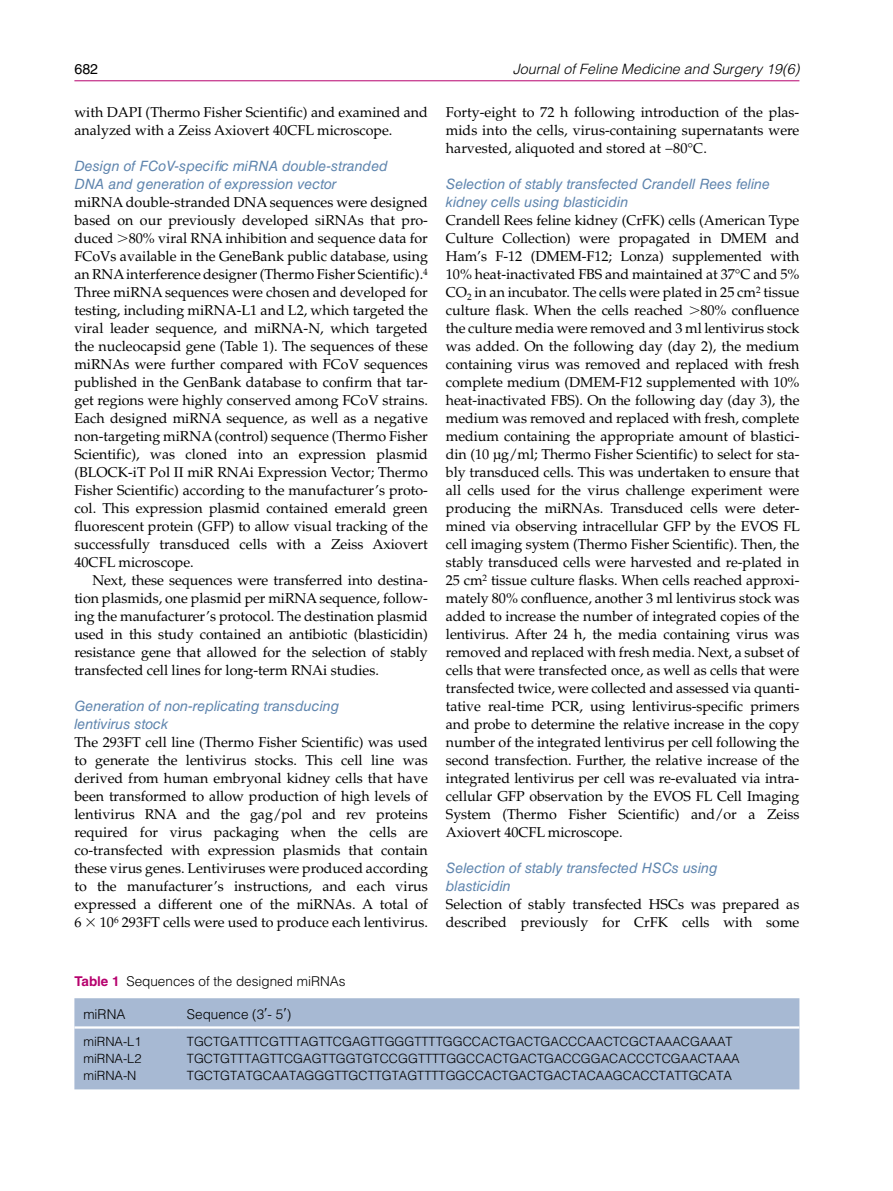
<style>
.page{position:relative;width:893px;height:1191px;background:#fff}
.page>*{position:absolute;margin:0;border:0;box-sizing:border-box;transform-origin:0 0}
.t1{font:14.25px/18px "Palatino LT Std";color:#000;text-align:justify}
.t2{font:italic 14.25px/18px "Helvetica LT Std";color:#5f85ae}
.t3{font:italic 300 14.25px "Helvetica LT Std";color:#000}
.t4{font:14.25px "Helvetica LT Std";color:#000}
.t5{font:300 13.5px "Helvetica LT Std";color:#000}
.t6{font:300 12.75px "Helvetica LT Std";color:#000}
.s1{font-weight:700;color:#b6006d}
</style>
<div class="page">
<hr style="left:74px;top:80px;width:725px;height:1px;background:#b6006d">
<div style="left:74px;top:998px;width:725px;height:91px;background:#a7b9d3"></div>
<hr style="left:74px;top:1026px;width:104px;height:2px;background:#fff">
<hr style="left:178px;top:1026px;width:621px;height:2px;background:#fff">
<p class="t4" style="left:74px;top:61px;width:25px">682</p>
<p class="t3" style="left:513px;top:60px;width:288px">Journal of Feline Medicine and Surgery 19(6)</p>
<p class="t1" style="left:74px;top:103px;width:355px">with DAPI (Thermo Fisher Scientific) and examined and analyzed with a Zeiss Axiovert 40CFL microscope.</p>
<p class="t2" style="left:74px;top:157px;width:315px">Design of FCoV-specific miRNA double-stranded<br>DNA and generation of expression vector</p>
<p class="t1" style="left:74px;top:193px;width:355px">miRNA double-stranded DNA sequences were designed based on our previously developed siRNAs that pro&shy;duced 80% viral RNA inhibition and sequence data for FCoVs available in the GeneBank public database, using an RNA interference designer (Thermo Fisher Scientific).<sup>4<br></sup>Three miRNA sequences were chosen and developed for testing, including miRNA-L1 and L2, which targeted the viral leader sequence, and miRNA-N, which targeted the nucleocapsid gene (Table 1). The sequences of these miRNAs were further compared with FCoV sequences published in the GenBank database to confirm that tar&shy;get regions were highly conserved among FCoV strains.<br>Each designed miRNA sequence, as well as a negative non-targeting miRNA (control) sequence (Thermo Fisher Scientific), was cloned into an expression plasmid (BLOCK-iT Pol II miR RNAi Expression Vector; Thermo Fisher Scientific) according to the manufacturer’s proto&shy;col. This expression plasmid contained emerald green fluorescent protein (GFP) to allow visual tracking of the successfully transduced cells with a Zeiss Axiovert 40CFL microscope.</p>
<p class="t1" style="left:74px;top:571px;width:355px;text-indent:18px">Next, these sequences were transferred into destina&shy;tion plasmids, one plasmid per miRNA sequence, follow&shy;ing the manufacturer’s protocol. The destination plasmid used in this study contained an antibiotic (blasticidin) resistance gene that allowed for the selection of stably transfected cell lines for long-term RNAi studies.</p>
<p class="t2" style="left:74px;top:697px;width:267px">Generation of non-replicating transducing lentivirus stock</p>
<p class="t1" style="left:74px;top:733px;width:355px">The 293FT cell line (Thermo Fisher Scientific) was used to generate the lentivirus stocks. This cell line was derived from human embryonal kidney cells that have been transformed to allow production of high levels of lentivirus RNA and the gag/pol and rev proteins required for virus packaging when the cells are co-transfected with expression plasmids that contain these virus genes. Lentiviruses were produced according to the manufacturer’s instructions, and each virus expressed a different one of the miRNAs. A total of 6</p>
<p class="t1" style="left:446px;top:103px;width:355px">Forty-eight to 72 h following introduction of the plas&shy;mids into the cells, virus-containing supernatants were harvested, aliquoted and stored at −80°C.</p>
<p class="t2" style="left:446px;top:175px;width:326px">Selection of stably transfected Crandell Rees feline kidney cells using blasticidin</p>
<p class="t1" style="left:446px;top:211px;width:356px">Crandell Rees feline kidney (CrFK) cells (American Type Culture Collection) were propagated in DMEM and Ham’s F-12 (DMEM-F12; Lonza) supplemented with 10% heat-inactivated FBS and maintained at 37°C and 5% CO<sub>2</sub> in an incubator. The cells were plated in 25 cm<sup>2</sup> tissue culture flask. When the cells reached 80% confluence the culture media were removed and 3 ml lentivirus stock was added. On the following day (day 2), the medium containing virus was removed and replaced with fresh complete medium (DMEM-F12 supplemented with 10% heat-inactivated FBS). On the following day (day 3), the medium was removed and replaced with fresh, complete medium containing the appropriate amount of blastici&shy;din (10 μg/ml; Thermo Fisher Scientific) to select for sta&shy;bly transduced cells. This was undertaken to ensure that all cells used for the virus challenge experiment were producing the miRNAs. Transduced cells were deter&shy;mined via observing intracellular GFP by the EVOS FL cell imaging system (Thermo Fisher Scientific). Then, the stably transduced cells were harvested and re-plated in 25 cm<sup>2</sup> tissue culture flasks. When cells reached approxi&shy;mately 80% confluence, another 3 ml lentivirus stock was added to increase the number of integrated copies of the lentivirus. After 24 h, the media containing virus was removed and replaced with fresh media. Next, a subset of cells that were transfected once, as well as cells that were transfected twice, were collected and assessed via quanti&shy;tative real-time PCR, using lentivirus-specific primers and probe to determine the relative increase in the copy number of the integrated lentivirus per cell following the second transfection. Further, the relative increase of the integrated lentivirus per cell was re-evaluated via intra&shy;cellular GFP observation by the EVOS FL Cell Imaging System (Thermo Fisher Scientific) and/or a Zeiss Axiovert 40CFL microscope.</p>
<p class="t2" style="left:446px;top:859px;width:273px">Selection of stably transfected HSCs using blasticidin</p>
<p class="t1" style="left:446px;top:895px;width:355px">Selection of stably transfected HSCs was prepared as described previously for CrFK cells with some</p>
<p class="t1" style="left:100px;top:913px;width:330px">10<sup>6</sup> 293FT cells were used to produce each lentivirus.</p>
<p class="t5" style="left:74px;top:973px;width:273px"><span class="s1">Table 1</span> Sequences of the designed miRNAs</p>
<p class="t5" style="left:83px;top:1005px;width:43px">miRNA</p>
<p class="t5" style="left:187px;top:1005px;width:106px">Sequence (3 - 5 )</p>
<p class="t6" style="left:83px;top:1033px;width:60px">miRNA-L1</p>
<p class="t6" style="left:187px;top:1033px;width:547px">TGCTGATTTCGTTTAGTTCGAGTTGGGTTTTGGCCACTGACTGACCCAACTCGCTAAACGAAAT</p>
<p class="t6" style="left:83px;top:1050px;width:60px">miRNA-L2</p>
<p class="t6" style="left:187px;top:1050px;width:554px">TGCTGTTTAGTTCGAGTTGGTGTCCGGTTTTGGCCACTGACTGACCGGACACCCTCGAACTAAA</p>
<p class="t6" style="left:83px;top:1068px;width:55px">miRNA-N</p>
<p class="t6" style="left:187px;top:1068px;width:546px">TGCTGTATGCAATAGGGTTGCTTGTAGTTTTGGCCACTGACTGACTACAAGCACCTATTGCATA</p>
</div>
